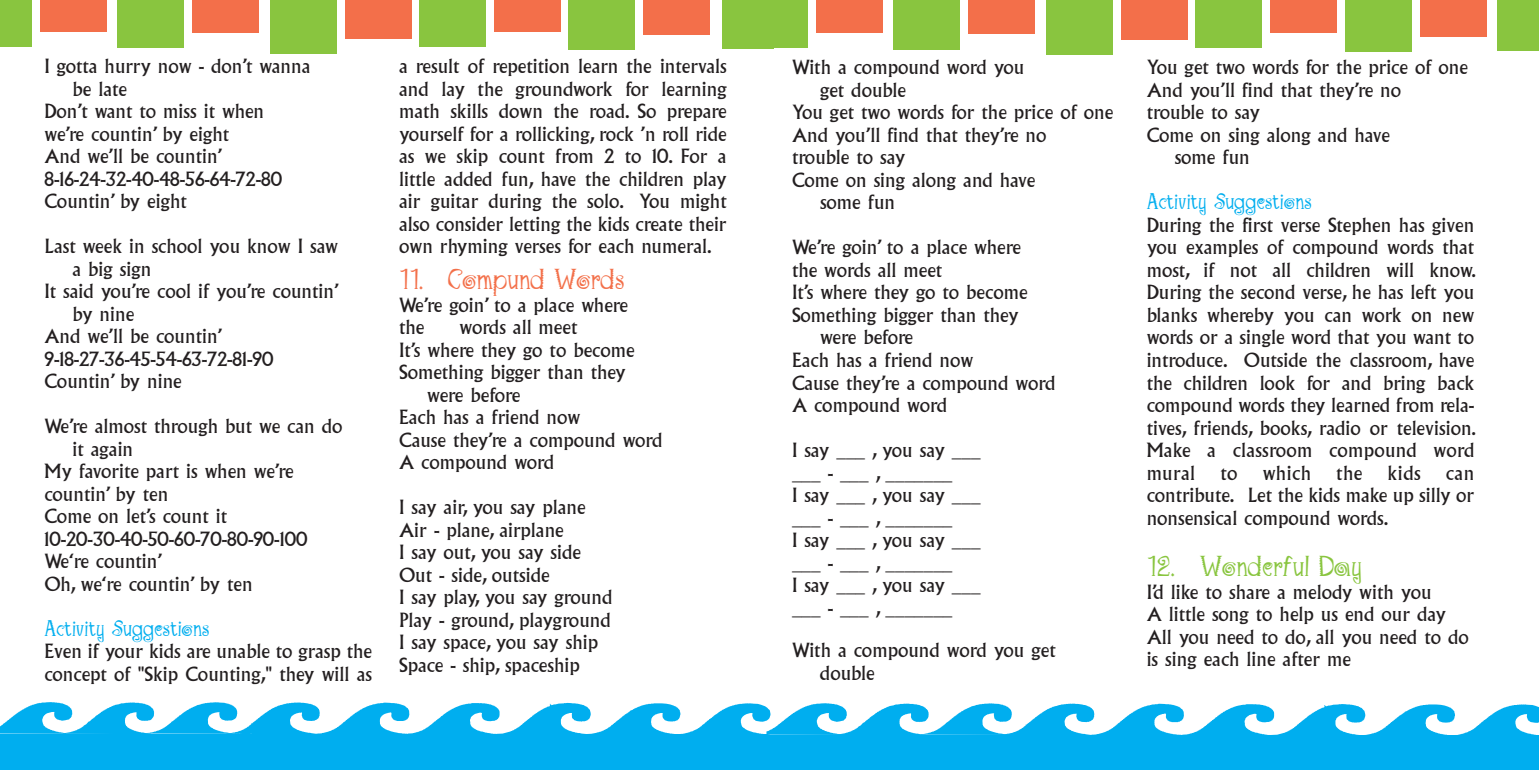
<style>
.page{position:relative;width:1539px;height:770px;background:#fff}
.page>*{position:absolute;margin:0;border:0;box-sizing:border-box;transform-origin:0 0}
.t1{font:31.5px "Maraca";color:#89c53f}
.t2{font:31.5px "Maraca";color:#f3704a}
.t3{font:24.75px "Maraca";color:#00aeef}
.t4{font:19.12px/22.5px "Albertus";color:#231f20}
.t5{font:19.12px "Albertus";letter-spacing:-.02em;color:#231f20}
</style>
<div class="page">
<div style="left:0;top:0;width:32px;height:46px;background:#89c53f"></div>
<div style="left:40px;top:0;width:67px;height:31px;background:#f36f4a"></div>
<div style="left:118px;top:0;width:66px;height:48px;background:#89c53f"></div>
<div style="left:193px;top:0;width:66px;height:32px;background:#f36f4a"></div>
<div style="left:271px;top:0;width:66px;height:53px;background:#89c53f"></div>
<div style="left:346px;top:0;width:66px;height:38px;background:#f36f4a"></div>
<div style="left:419px;top:0;width:66px;height:47px;background:#89c53f"></div>
<div style="left:494px;top:0;width:66px;height:31px;background:#f36f4a"></div>
<div style="left:569px;top:0;width:66px;height:50px;background:#89c53f"></div>
<div style="left:644px;top:0;width:66px;height:35px;background:#f36f4a"></div>
<div style="left:722px;top:0;width:56px;height:49px;background:#89c53f"></div>
<div style="left:774px;top:0;width:765px;height:56px;background:#fff"></div>
<div style="left:774px;top:0;width:34px;height:48px;background:#89c53f"></div>
<div style="left:817px;top:0;width:66px;height:32px;background:#f36f4a"></div>
<div style="left:894px;top:0;width:66px;height:49px;background:#89c53f"></div>
<div style="left:969px;top:0;width:66px;height:34px;background:#f36f4a"></div>
<div style="left:1047px;top:0;width:66px;height:55px;background:#89c53f"></div>
<div style="left:1122px;top:0;width:66px;height:39px;background:#f36f4a"></div>
<div style="left:1195px;top:0;width:67px;height:48px;background:#89c53f"></div>
<div style="left:1270px;top:0;width:67px;height:33px;background:#f36f4a"></div>
<div style="left:1345px;top:0;width:66px;height:51px;background:#89c53f"></div>
<div style="left:1420px;top:0;width:66px;height:36px;background:#f36f4a"></div>
<div style="left:1498px;top:0;width:41px;height:50px;background:#89c53f"></div>
<div style="left:767px;top:734px;width:772px;height:36px;background:#00aeef"></div>
<svg style="left:0;top:702px;width:1539px;height:33px"></svg>
<div style="left:0;top:733px;width:768px;height:37px;background:#00aeef"></div>
<p class="t4" style="left:44px;top:55px;width:268px">I gotta hurry now - don’t wanna</p>
<p class="t4" style="left:72px;top:78px;width:56px">be late</p>
<p class="t4" style="left:44px;top:100px;width:221px">Don’t want to miss it when we’re countin’ by eight</p>
<p class="t4" style="left:44px;top:145px;width:179px">And we’ll be countin’</p>
<p class="t4" style="left:44px;top:168px;width:239px">8-16-24-32-40-48-56-64-72-80</p>
<p class="t4" style="left:44px;top:190px;width:144px">Countin’ by eight</p>
<p class="t4" style="left:44px;top:235px;width:295px">Last week in school you know I saw</p>
<p class="t4" style="left:72px;top:258px;width:80px">a big sign</p>
<p class="t4" style="left:44px;top:280px;width:296px">It said you’re cool if you’re countin’</p>
<p class="t4" style="left:72px;top:303px;width:63px">by nine</p>
<p class="t4" style="left:44px;top:325px;width:179px">And we’ll be countin’</p>
<p class="t4" style="left:44px;top:348px;width:231px">9-18-27-36-45-54-63-72-81-90</p>
<p class="t4" style="left:44px;top:370px;width:139px">Countin’ by nine</p>
<p class="t4" style="left:44px;top:415px;width:300px">We’re almost through but we can do</p>
<p class="t4" style="left:72px;top:438px;width:62px">it again</p>
<p class="t4" style="left:44px;top:460px;width:251px">My favorite part is when we’re countin’ by ten</p>
<p class="t4" style="left:44px;top:505px;width:184px">Come on let’s count it</p>
<p class="t4" style="left:44px;top:528px;width:264px">10-20-30-40-50-60-70-80-90-100</p>
<p class="t4" style="left:44px;top:550px;width:119px">We‘re countin’</p>
<p class="t4" style="left:44px;top:573px;width:210px">Oh, we‘re countin’ by ten</p>
<p class="t3" style="left:44px;top:615px;width:166px">Activity Suggestions</p>
<p class="t4" style="left:44px;top:640px;width:329px">Even if your kids are unable to grasp the concept of "Skip Counting," they will as</p>
<p class="t4" style="left:399px;top:55px;width:329px;text-align:justify">a result of repetition learn the intervals and lay the groundwork for learning math skills down the road. So prepare yourself for a rollicking, rock ’n roll ride as we skip count from 2 to 10. For a little added fun, have the children play air guitar during the solo. You might also consider letting the kids create their own rhyming verses for each numeral.</p>
<p class="t2" style="left:399px;top:263px;width:227px">11. Compund Words</p>
<p class="t4" style="left:399px;top:294px;width:230px">We’re goin’ to a place where the</p>
<p class="t4" style="left:459px;top:316px;width:120px">words all meet</p>
<p class="t4" style="left:399px;top:339px;width:237px">It’s where they go to become</p>
<p class="t4" style="left:399px;top:361px;width:228px">Something bigger than they</p>
<p class="t4" style="left:427px;top:384px;width:95px">were before</p>
<p class="t4" style="left:399px;top:406px;width:183px">Each has a friend now</p>
<p class="t4" style="left:399px;top:429px;width:265px">Cause they’re a compound word</p>
<p class="t4" style="left:399px;top:451px;width:157px">A compound word</p>
<p class="t4" style="left:399px;top:496px;width:188px">I say air, you say plane</p>
<p class="t4" style="left:399px;top:519px;width:166px">Air - plane, airplane</p>
<p class="t4" style="left:399px;top:541px;width:183px">I say out, you say side</p>
<p class="t4" style="left:399px;top:564px;width:152px">Out - side, outside</p>
<p class="t4" style="left:399px;top:586px;width:215px">I say play, you say ground</p>
<p class="t4" style="left:399px;top:609px;width:213px">Play - ground, playground</p>
<p class="t4" style="left:399px;top:631px;width:200px">I say space, you say ship</p>
<p class="t4" style="left:399px;top:654px;width:182px">Space - ship, spaceship</p>
<p class="t4" style="left:792px;top:56px;width:234px">With a compound word you</p>
<p class="t4" style="left:820px;top:79px;width:88px">get double</p>
<p class="t4" style="left:792px;top:101px;width:323px">You get two words for the price of one</p>
<p class="t4" style="left:792px;top:124px;width:256px">And you’ll find that they’re no trouble to say</p>
<p class="t4" style="left:792px;top:169px;width:245px">Come on sing along and have</p>
<p class="t4" style="left:820px;top:191px;width:77px">some fun</p>
<p class="t4" style="left:792px;top:236px;width:230px">We’re goin’ to a place where the words all meet</p>
<p class="t4" style="left:792px;top:281px;width:237px">It’s where they go to become</p>
<p class="t4" style="left:792px;top:304px;width:228px">Something bigger than they</p>
<p class="t4" style="left:820px;top:326px;width:95px">were before</p>
<p class="t4" style="left:792px;top:349px;width:183px">Each has a friend now</p>
<p class="t4" style="left:792px;top:371px;width:265px">Cause they’re a compound word</p>
<p class="t4" style="left:792px;top:394px;width:157px">A compound word</p>
<p class="t5" style="left:792px;top:439px;width:190px">I say ___ , you say ___</p>
<p class="t4" style="left:792px;top:461px;width:162px">___ - ___ , _______</p>
<p class="t5" style="left:792px;top:484px;width:190px">I say ___ , you say ___</p>
<p class="t4" style="left:792px;top:506px;width:162px">___ - ___ , _______</p>
<p class="t5" style="left:792px;top:529px;width:190px">I say ___ , you say ___</p>
<p class="t4" style="left:792px;top:551px;width:162px">___ - ___ , _______</p>
<p class="t5" style="left:792px;top:574px;width:190px">I say ___ , you say ___</p>
<p class="t4" style="left:792px;top:596px;width:162px">___ - ___ , _______</p>
<p class="t4" style="left:792px;top:639px;width:265px">With a compound word you get</p>
<p class="t4" style="left:820px;top:662px;width:56px">double</p>
<p class="t4" style="left:1147px;top:56px;width:323px">You get two words for the price of one</p>
<p class="t4" style="left:1147px;top:79px;width:256px">And you’ll find that they’re no trouble to say</p>
<p class="t4" style="left:1147px;top:124px;width:245px">Come on sing along and have</p>
<p class="t4" style="left:1175px;top:146px;width:77px">some fun</p>
<p class="t3" style="left:1147px;top:189px;width:166px">Activity Suggestions</p>
<p class="t4" style="left:1147px;top:214px;width:331px;text-align:justify">During the first verse Stephen has given you examples of compound words that most, if not all children will know.<br>During the second verse, he has left you blanks whereby you can work on new words or a single word that you want to introduce. Outside the classroom, have the children look for and bring back compound words they learned from rela&shy;tives, friends, books, radio or television.<br>Make a classroom compound word mural</p>
<p class="t4" style="left:1220px;top:461px;width:19px">to</p>
<p class="t4" style="left:1263px;top:461px;width:50px">which</p>
<p class="t4" style="left:1336px;top:461px;width:28px">the</p>
<p class="t4" style="left:1388px;top:461px;width:35px">kids</p>
<p class="t4" style="left:1147px;top:461px;width:329px;text-align:justify;text-indent:299px">can contribute. Let the kids make up silly or nonsensical compound words.</p>
<p class="t1" style="left:1147px;top:550px;width:218px">12. Wonderful Day</p>
<p class="t4" style="left:1147px;top:581px;width:286px">I’d like to share a melody with you</p>
<p class="t4" style="left:1147px;top:603px;width:301px">A little song to help us end our day</p>
<p class="t4" style="left:1147px;top:626px;width:324px">All you need to do, all you need to do is sing each line after me</p>
</div>
